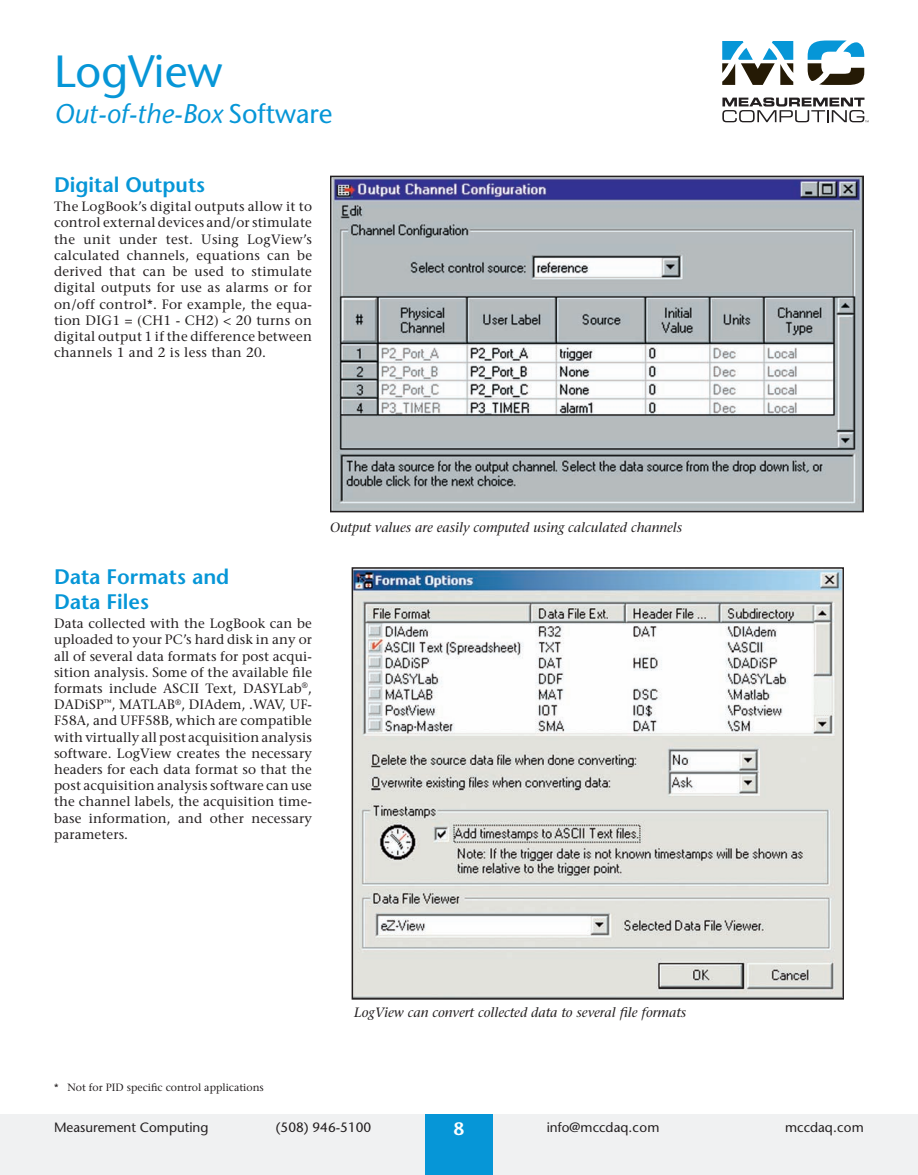
<style>
.page{position:relative;width:918px;height:1175px;background:#fff}
.page>*{position:absolute;margin:0;border:0;box-sizing:border-box;transform-origin:0 0}
.t1{font:45px "Stone Sans";color:#0696d7}
.t2{font:italic 27px "Stone Sans";color:#0696d7}
.t3{font:600 21px/25.2px "Stone Sans";color:#0696d7}
.t4{font:600 18px "Stone Sans";color:#fff}
.t5{font:13.5px/16.2px "Stone Serif";letter-spacing:.02em;color:#231f20;text-align:justify}
.t6{font:italic 13.5px "Stone Serif";color:#231f20}
.t7{font:13.5px "Stone Sans";color:#231f20}
.t8{font:10.5px "Stone Serif";color:#231f20}
.s1{font-style:normal}
</style>
<div class="page">
<div style="left:0;top:1114px;width:918px;height:60px;background:#f0f1f2"></div>
<div style="left:425px;top:1114px;width:68px;height:60px;background:#0696d7"></div>
<svg style="left:722px;top:97px;width:147px;height:25px"></svg>
<svg style="left:722px;top:41px;width:71px;height:44px"></svg>
<svg style="left:808px;top:40px;width:56px;height:45px"></svg>
<img style="left:333px;top:179px;width:528px;height:330px">
<div style="left:330px;top:176px;width:534px;height:336px;border:2px solid #231f20"></div>
<img style="left:355px;top:570px;width:486px;height:426px">
<div style="left:352px;top:567px;width:492px;height:432px;border:2px solid #231f20"></div>
<h1 class="t1" style="left:54px;top:43px;width:170px">LogView</h1>
<h2 class="t2" style="left:54px;top:96px;width:280px">Out-of-the-Box <span class="s1">Software</span></h2>
<h3 class="t3" style="left:54px;top:172px;width:153px">Digital Outputs</h3>
<p class="t5" style="left:54px;top:198px;width:260px">The LogBook’s digital outputs allow it to control external devices and/or stimulate the unit under test. Using LogView’s calculated channels, equations can be derived that can be used to stimulate digital outputs for use as alarms or for on/off control*. For example, the equa&shy;tion DIG1 = (CH1 - CH2) &lt; 20 turns on digital output 1 if the difference between channels 1 and 2 is less than 20.</p>
<h3 class="t3" style="left:54px;top:564px;width:177px">Data Formats and<br>Data Files</h3>
<p class="t5" style="left:54px;top:615px;width:260px">Data collected with the LogBook can be uploaded to your PC’s hard disk in any or all of several data formats for post acqui&shy;sition analysis. Some of the available file formats include ASCII Text, DASYLab<sup>®</sup>, DADiSP<sup>™</sup>, MATLAB<sup>®</sup>, DIAdem, .WAV, UF-F58A, and UFF58B, which are compatible with virtually all post acquisition analysis software. LogView creates the necessary headers for each data format so that the post acquisition analysis software can use the channel labels, the acquisition time&shy;base information, and other necessary parameters.</p>
<p class="t6" style="left:330px;top:518px;width:354px">Output values are easily computed using calculated channels</p>
<p class="t8" style="left:54px;top:1080px;width:211px">* Not for PID specific control applications</p>
<p class="t6" style="left:354px;top:1004px;width:334px">LogView can convert collected data to several file formats</p>
<p class="t7" style="left:54px;top:1118px;width:156px">Measurement Computing</p>
<p class="t7" style="left:276px;top:1118px;width:97px">(508) 946-5100</p>
<h3 class="t4" style="left:454px;top:1117px;width:12px">8</h3>
<p class="t7" style="left:547px;top:1118px;width:114px">info@mccdaq.com</p>
<p class="t7" style="left:785px;top:1118px;width:80px">mccdaq.com</p>
</div>
